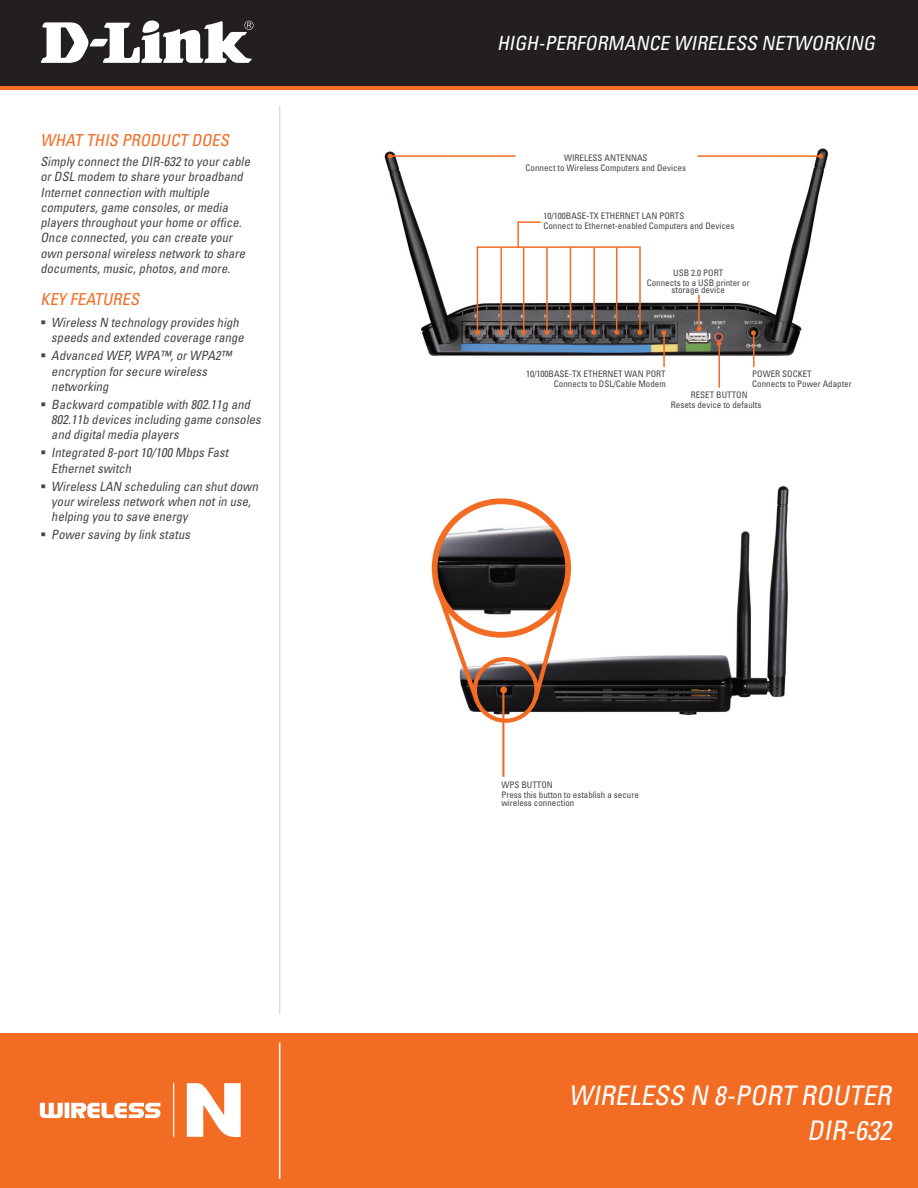
<style>
.page{position:relative;width:918px;height:1188px;background:#fff}
.page>*{position:absolute;margin:0;border:0;box-sizing:border-box;transform-origin:0 0}
.t1{font:italic condensed 27px/34.8px "Univers";color:#fff;text-align:right}
.t2{font:italic condensed 19.5px "Univers";color:#fff}
.t3{font:italic condensed 16.5px "Univers";color:#f36c24}
.t4{font:italic condensed 12.75px/15.3px "Univers";letter-spacing:-.22em;color:#454647}
.t5{font:condensed 9px/9.9px "Univers";color:#454647}
</style>
<div class="page">
<div style="left:0;top:1034px;width:918px;height:154px;background:#f36c24"></div>
<div style="left:0;top:0;width:918px;height:89px;background:linear-gradient(to right,#f36c24,#f36c24)"></div>
<div style="left:0;top:0;width:918px;height:85px;background:#231f20"></div>
<svg style="left:41px;top:20px;width:213px;height:43px"></svg>
<hr style="left:279px;top:1042px;width:1px;height:137px;background:#fff">
<svg style="left:40px;top:1083px;width:201px;height:55px"></svg>
<hr style="left:173px;top:1083px;width:1px;height:54px;background:#fff">
<hr style="left:279px;top:106px;width:1px;height:908px;background:#dcdddf">
<img style="left:384px;top:148px;width:444px;height:220px">
<hr style="left:477px;top:246px;width:164px;height:2px;background:#f36c24">
<svg style="left:475px;top:330px;width:5px;height:5px"></svg>
<hr style="left:477px;top:247px;width:1px;height:85px;background:#f36c24">
<svg style="left:498px;top:330px;width:5px;height:5px"></svg>
<hr style="left:500px;top:247px;width:2px;height:85px;background:#f36c24">
<svg style="left:521px;top:330px;width:5px;height:5px"></svg>
<hr style="left:523px;top:247px;width:1px;height:85px;background:#f36c24">
<svg style="left:544px;top:330px;width:5px;height:5px"></svg>
<hr style="left:546px;top:247px;width:2px;height:85px;background:#f36c24">
<svg style="left:517px;top:221px;width:25px;height:28px"></svg>
<svg style="left:568px;top:330px;width:5px;height:5px"></svg>
<hr style="left:570px;top:247px;width:1px;height:85px;background:#f36c24">
<svg style="left:591px;top:330px;width:5px;height:5px"></svg>
<hr style="left:593px;top:247px;width:2px;height:85px;background:#f36c24">
<svg style="left:614px;top:330px;width:5px;height:5px"></svg>
<hr style="left:616px;top:247px;width:1px;height:85px;background:#f36c24">
<svg style="left:637px;top:330px;width:5px;height:5px"></svg>
<hr style="left:639px;top:247px;width:2px;height:85px;background:#f36c24">
<svg style="left:818px;top:154px;width:5px;height:5px"></svg>
<hr style="left:697px;top:155px;width:123px;height:2px;background:#f36c24">
<hr style="left:391px;top:155px;width:124px;height:2px;background:#f36c24">
<svg style="left:388px;top:154px;width:5px;height:5px"></svg>
<svg style="left:661px;top:330px;width:5px;height:5px"></svg>
<hr style="left:663px;top:332px;width:2px;height:35px;background:#f36c24">
<svg style="left:751px;top:330px;width:5px;height:5px"></svg>
<hr style="left:753px;top:333px;width:1px;height:34px;background:#f36c24">
<svg style="left:697px;top:326px;width:5px;height:5px"></svg>
<hr style="left:698px;top:295px;width:2px;height:34px;background:#f36c24">
<svg style="left:717px;top:341px;width:4px;height:5px"></svg>
<hr style="left:718px;top:343px;width:2px;height:45px;background:#f36c24">
<img style="left:468px;top:486px;width:321px;height:232px">
<img style="left:436px;top:501px;width:134px;height:123px">
<div style="left:432px;top:498px;width:139px;height:140px;border:6px solid #f36c24;border-radius:50%"></div>
<div style="left:500px;top:686px;width:7px;height:7px;background:#f36c24;border-radius:50%"></div>
<hr style="left:502px;top:692px;width:2px;height:85px;background:#f36c24">
<div style="left:473px;top:657px;width:66px;height:66px;border:4px solid #f36c24;border-radius:50%"></div>
<svg style="left:530px;top:573px;width:43px;height:131px"></svg>
<svg style="left:432px;top:578px;width:50px;height:128px"></svg>
<p class="t3" style="left:40px;top:130px;width:172px">What THIS PRODUCT DOES</p>
<p class="t4" style="left:40px;top:154px;width:214px">Simply connectthe DIR-632 to yourcable orDSL modem to share yourbroadband<br>I nternetconnection with multiple computers,game consoles,ormedia players throughoutyourhome oroffice.<br>Once connected,you can create your own personalwireless network to share documents,music,photos,and more.</p>
<p class="t3" style="left:40px;top:288px;width:64px">Key FEATURES</p>
<p class="t4" style="left:51px;top:315px;width:197px">Wireless N technology provides high speeds and extended coverage range</p>
<p class="t4" style="left:51px;top:348px;width:184px">Advanced WE P,WPA™,orWPA2™ encryption forsecure wireless networking</p>
<p class="t4" style="left:51px;top:396px;width:214px">Backward compatible with 802.11g and<br>802.11b devices including game consoles and digitalmedia players</p>
<p class="t4" style="left:51px;top:445px;width:181px">I ntegrated 8-port10/100 Mbps Fast<br>Ethernetswitch</p>
<p class="t4" style="left:51px;top:478px;width:211px">Wireless LAN scheduling can shutdown yourwireless network when notin use, helping you to save energy</p>
<p class="t4" style="left:51px;top:527px;width:143px">Powersaving by link status</p>
<h2 class="t2" style="left:497px;top:31px;width:205px">HI GH-PERFORMANCE WIRELESS</h2>
<h2 class="t2" style="left:761px;top:31px;width:120px">NETWORKI NG</h2>
<p class="t5" style="left:526px;top:153px;width:162px;text-indent:117px">s<br>Connect to Wireless Computers and Devices</p>
<p class="t5" style="left:564px;top:153px;width:68px">Wireless antenna</p>
<p class="t5" style="left:543px;top:211px;width:192px">10/100BASE-TX Eth ern et LAN Ports<br>Connect to Ethernet-enabled Computers and Devices</p>
<p class="t5" style="left:647px;top:267px;width:104px;text-align:center">US B 2.0 Port<br>Connects to a USB printer or</p>
<p class="t5" style="left:672px;top:285px;width:55px">storage device</p>
<p class="t5" style="left:526px;top:369px;width:141px;text-align:right">10/100BASE-TX Eth ern et WAN Port<br>Connects to DSL/Cable Modem</p>
<p class="t5" style="left:752px;top:369px;width:101px">Power Socket<br>Connects to Power Adapter</p>
<p class="t5" style="left:671px;top:390px;width:92px;text-align:center">Reset b utton<br>Resets device to defaults</p>
<p class="t5" style="left:501px;top:780px;width:139px">WPS Button<br>Press this button to establish a secure</p>
<p class="t5" style="left:501px;top:798px;width:74px">wireless connection</p>
<h1 class="t1" style="left:568px;top:1077px;width:330px">Wireless N 8-Port Router<br>DIR-632</h1>
</div>
